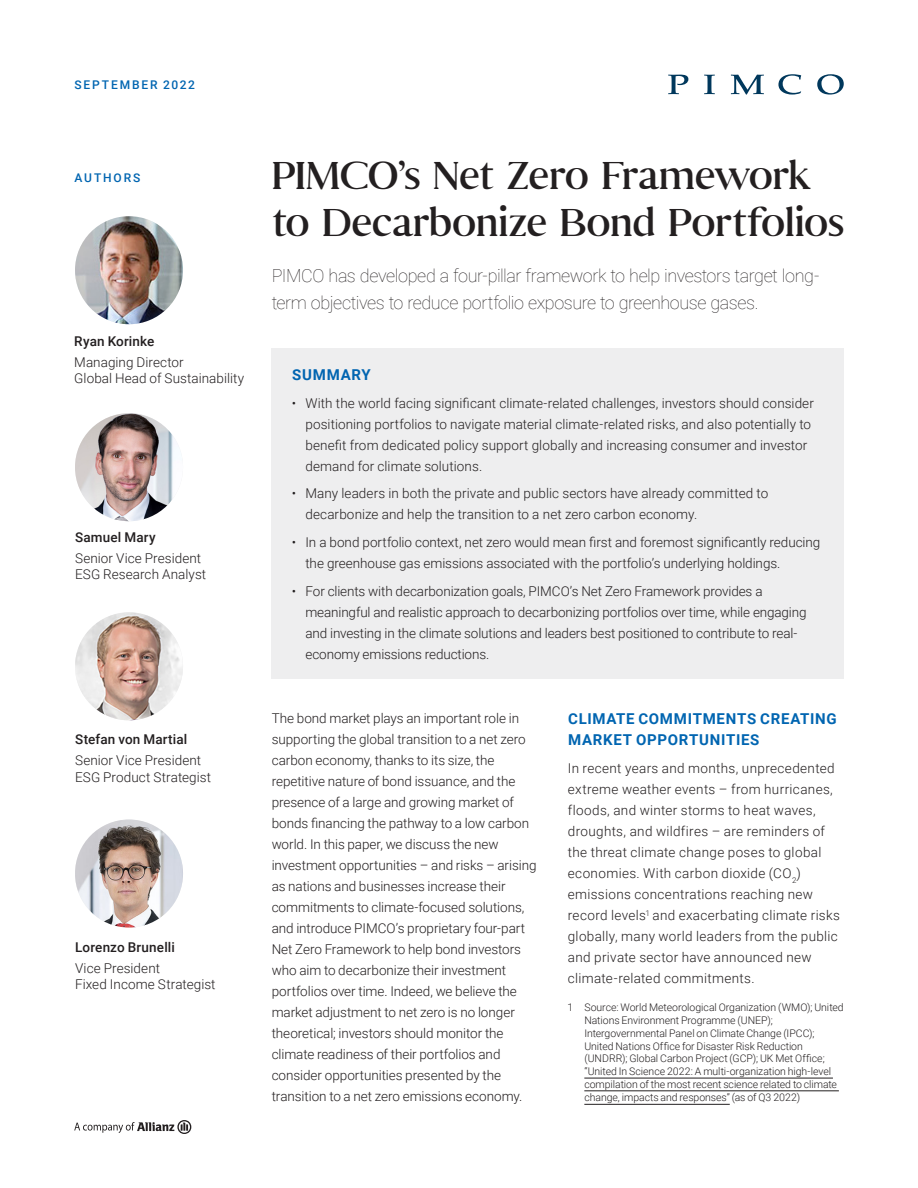
<style>
.page{position:relative;width:918px;height:1188px;background:#fff}
.page>*{position:absolute;margin:0;border:0;box-sizing:border-box;transform-origin:0 0}
.Headline_Sen_R_26_31{font:39px/46.5px "Senhan";letter-spacing:-.015em;color:#231f20}
.Intro_copy_Rob_Th_12{font:100 18px/27px "Roboto";letter-spacing:-.025em;color:#231f20}
.Subhead_Rob_B_10_14{font:700 15px/21px "Roboto";letter-spacing:.05em;color:#0165b1}
.Body_Copy_Rob_L_9_14{font:300 13.5px/21px "Roboto";color:#231f20}
.Body_Copy_Rob_L_9_14-2{font:300 13.5px/21px "Roboto";letter-spacing:.025em;color:#231f20}
.Author_Title_Rob_L_8{font:300 13.5px "Roboto";letter-spacing:.005em;color:#231f20}
.Author_Name_Rob_M_8{font:500 13.5px "Roboto";letter-spacing:.015em;color:#231f20}
.Eyebrow_Rob_M_8_11{font:500 12px "Roboto";letter-spacing:.155em;color:#0165b1}
.Body_Copy_Rob_L_9_14-3{font:300 10.5px/12.9px "Roboto";letter-spacing:-.005em;color:#231f20}
</style>
<div class="page">
<svg style="left:668px;top:75px;width:20px;height:19px"></svg>
<svg style="left:704px;top:75px;width:11px;height:19px"></svg>
<svg style="left:731px;top:75px;width:33px;height:20px"></svg>
<svg style="left:778px;top:74px;width:23px;height:21px"></svg>
<svg style="left:817px;top:74px;width:27px;height:21px"></svg>
<svg style="left:74px;top:1120px;width:117px;height:14px"></svg>
<img style="left:75px;top:413px;width:108px;height:108px;border-radius:54px">
<img style="left:75px;top:216px;width:108px;height:108px;border-radius:54px">
<img style="left:75px;top:612px;width:108px;height:108px;border-radius:54px">
<img style="left:75px;top:820px;width:108px;height:108px;border-radius:54px">
<div style="left:272px;top:349px;width:572px;height:330px;background:#eeeeef"></div>
<hr style="left:584px;top:1078px;width:249px;height:1px;background:#231f20">
<hr style="left:584px;top:1091px;width:255px;height:1px;background:#231f20">
<hr style="left:584px;top:1104px;width:146px;height:1px;background:#231f20">
<p class="Eyebrow_Rob_M_8_11" style="left:74px;top:76px;width:122px">SEPTEMBER 2022</p>
<p class="Eyebrow_Rob_M_8_11" style="left:75px;top:169px;width:67px">AUTHORS</p>
<p class="Author_Name_Rob_M_8" style="left:74px;top:332px;width:82px">Ryan Korinke</p>
<p class="Author_Title_Rob_L_8" style="left:74px;top:353px;width:111px">Managing Director</p>
<p class="Author_Title_Rob_L_8" style="left:74px;top:369px;width:172px">Global Head of Sustainability</p>
<p class="Author_Name_Rob_M_8" style="left:75px;top:528px;width:82px">Samuel Mary</p>
<p class="Author_Title_Rob_L_8" style="left:75px;top:549px;width:128px">Senior Vice President</p>
<p class="Author_Title_Rob_L_8" style="left:75px;top:565px;width:133px">ESG Research Analyst</p>
<p class="Author_Name_Rob_M_8" style="left:75px;top:730px;width:114px">Stefan von Martial</p>
<p class="Author_Title_Rob_L_8" style="left:75px;top:751px;width:128px">Senior Vice President</p>
<p class="Author_Title_Rob_L_8" style="left:75px;top:767px;width:138px">ESG Product Strategist</p>
<p class="Author_Name_Rob_M_8" style="left:75px;top:937px;width:101px">Lorenzo Brunelli</p>
<p class="Author_Title_Rob_L_8" style="left:75px;top:958px;width:87px">Vice President</p>
<p class="Author_Title_Rob_L_8" style="left:75px;top:975px;width:142px">Fixed Income Strategist</p>
<p class="Headline_Sen_R_26_31" style="left:272px;top:148px;width:574px">PIMCO’s Net Zero Framework to Decarbonize Bond Portfolios</p>
<p class="Intro_copy_Rob_Th_12" style="left:272px;top:261px;width:549px">PIMCO has developed a four-pillar framework to help investors target long&shy;term objectives to reduce portfolio exposure to greenhouse gases.</p>
<p class="Subhead_Rob_B_10_14" style="left:292px;top:363px;width:80px">SUMMARY</p>
<p class="Body_Copy_Rob_L_9_14" style="left:305px;top:392px;width:510px;text-indent:-14px">• With the world facing significant climate-related challenges, investors should consider positioning portfolios to navigate material climate-related risks, and also potentially to benefit from dedicated policy support globally and increasing consumer and investor demand for climate solutions.</p>
<p class="Body_Copy_Rob_L_9_14" style="left:305px;top:483px;width:464px;text-indent:-14px">• Many leaders in both the private and public sectors have already committed to decarbonize and help the transition to a net zero carbon economy.</p>
<p class="Body_Copy_Rob_L_9_14" style="left:305px;top:531px;width:516px;text-indent:-14px">• In a bond portfolio context, net zero would mean first and foremost significantly reducing the greenhouse gas emissions associated with the portfolio’s underlying holdings.</p>
<p class="Body_Copy_Rob_L_9_14" style="left:305px;top:580px;width:503px;text-indent:-14px">• For clients with decarbonization goals, PIMCO’s Net Zero Framework provides a meaningful and realistic approach to decarbonizing portfolios over time, while engaging and investing in the climate solutions and leaders best positioned to contribute to real&shy;economy emissions reductions.</p>
<p class="Body_Copy_Rob_L_9_14" style="left:272px;top:707px;width:266px">The bond market plays an important role in supporting the global transition to a net zero carbon economy, thanks to its size, the repetitive nature of bond issuance, and the presence of a large and growing market of bonds financing the pathway to a low carbon world. In this paper, we discuss the new investment opportunities – and risks – arising as nations and businesses increase their commitments to climate-focused solutions, and introduce PIMCO’s proprietary four-part Net Zero Framework to help bond investors who aim to decarbonize their investment portfolios over time. Indeed, we believe the market adjustment to net zero is no longer theoretical; investors should monitor the climate readiness of their portfolios and consider opportunities presented by the transition to a net zero emissions economy.</p>
<p class="Subhead_Rob_B_10_14" style="left:568px;top:708px;width:270px">CLIMATE COMMITMENTS CREATING<br>MARKET OPPORTUNITIES</p>
<p class="Body_Copy_Rob_L_9_14-2" style="left:568px;top:757px;width:274px">In recent years and months, unprecedented extreme weather events – from hurricanes, floods, and winter storms to heat waves, droughts, and wildfires – are reminders of the threat climate change poses to global economies. With carbon dioxide (CO<sub>2</sub>) emissions concentrations reaching new record levels<sup>1</sup> and exacerbating climate risks globally, many world leaders from the public and private sector have announced new climate-related commitments.</p>
<p class="Body_Copy_Rob_L_9_14-3" style="left:584px;top:1001px;width:261px;text-indent:-16px">1 Source: World Meteorological Organization (WMO); United Nations Environment Programme (UNEP); Intergovernmental Panel on Climate Change (IPCC); United Nations Office for Disaster Risk Reduction (UNDRR); Global Carbon Project (GCP); UK Met Office; “United In Science 2022: A multi-organization high-level compilation of the most recent science related to climate change, impacts and responses” (as of Q3 2022)</p>
</div>
